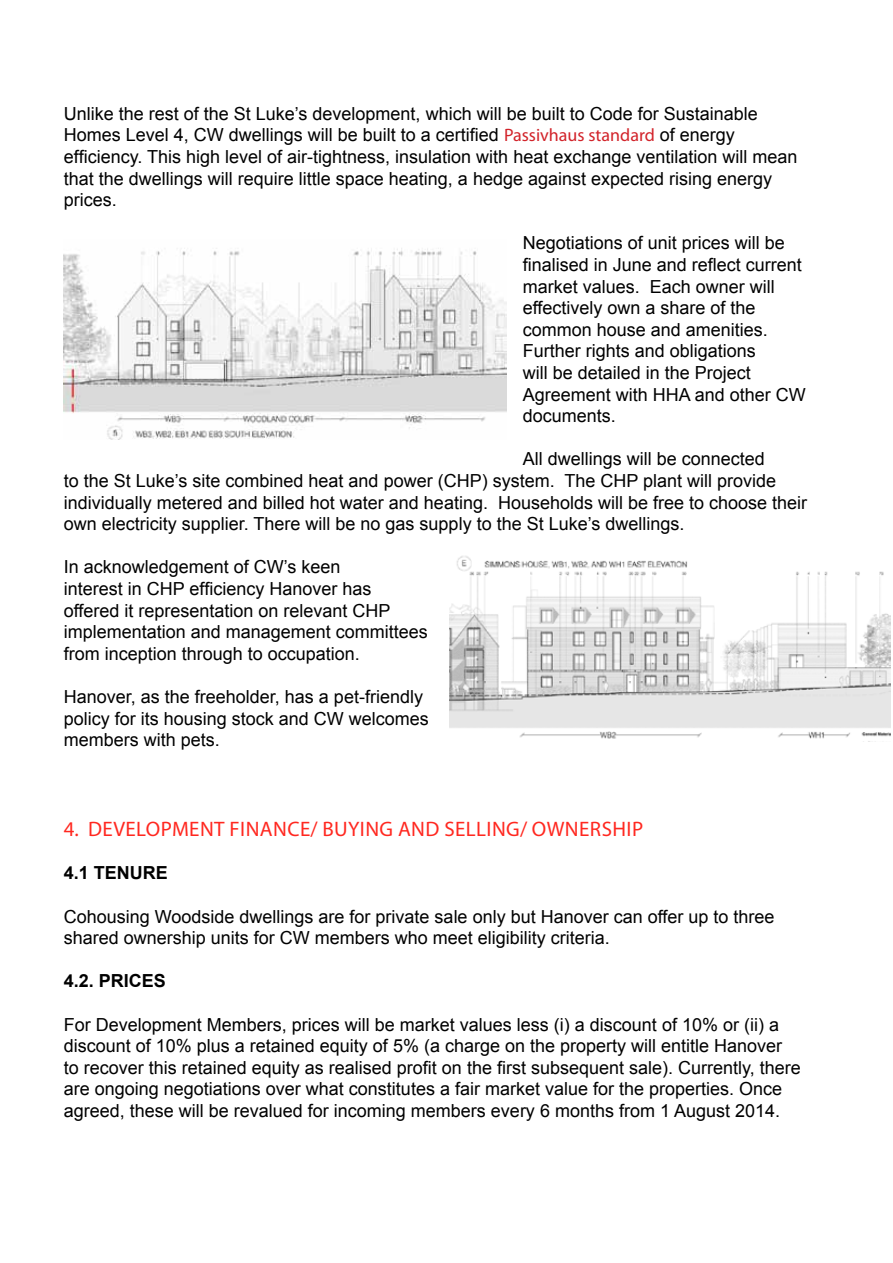
<style>
.page{position:relative;width:893px;height:1263px;background:#fff}
.page>*{position:absolute;margin:0;border:0;box-sizing:border-box;transform-origin:0 0}
.t1{font:21px "Myriad Pro";letter-spacing:.02em;color:#ff2820}
.t2{font:18px/21.6px "Arial";color:#000}
.t3{font:700 18px "Arial";color:#000}
.s1{font-family:"Myriad Pro";color:#d2232a}
</style>
<div class="page">
<img style="left:64px;top:248px;width:443px;height:191px">
<img style="left:449px;top:556px;width:442px;height:183px">
<p class="t2" style="left:64px;top:103px;width:735px">Unlike the rest of the St Luke’s development, which will be built to Code for Sustainable Homes Level 4, CW dwellings will be built to a certified <span class="s1">Passivhaus standard</span> of energy efficiency. This high level of air-tightness, insulation with heat exchange ventilation will mean that the dwellings will require little space heating, a hedge against expected rising energy prices.</p>
<p class="t2" style="left:523px;top:232px;width:285px">Negotiations of unit prices will be finalised in June and reflect current market values. Each owner will effectively own a share of the common house and amenities.<br>Further rights and obligations<br>will be detailed in the Project<br>Agreement with HHA and other CW documents.</p>
<p class="t2" style="left:64px;top:448px;width:745px;text-indent:459px">All dwellings will be connected<br>to the St Luke’s site combined heat and power (CHP) system. The CHP plant will provide individually metered and billed hot water and heating. Households will be free to choose their own electricity supplier. There will be no gas supply to the St Luke’s dwellings.</p>
<p class="t2" style="left:64px;top:556px;width:366px">In acknowledgement of CW’s keen<br>interest in CHP efficiency Hanover has offered it representation on relevant CHP implementation and management committees from inception through to occupation.</p>
<p class="t2" style="left:64px;top:686px;width:367px">Hanover, as the freeholder, has a pet-friendly policy for its housing stock and CW welcomes members with pets.</p>
<p class="t1" style="left:64px;top:816px;width:581px">4. DEVELOPMENT FINANCE/ BUYING AND SELLING/ OWNERSHIP</p>
<p class="t3" style="left:64px;top:861px;width:106px">4.1 TENURE</p>
<p class="t2" style="left:64px;top:906px;width:712px">Cohousing Woodside dwellings are for private sale only but Hanover can offer up to three shared ownership units for CW members who meet eligibility criteria.</p>
<p class="t3" style="left:64px;top:969px;width:104px">4.2. PRICES</p>
<p class="t2" style="left:64px;top:1014px;width:739px">For Development Members, prices will be market values less (i) a discount of 10% or (ii) a discount of 10% plus a retained equity of 5% (a charge on the property will entitle Hanover to recover this retained equity as realised profit on the first subsequent sale). Currently, there are ongoing negotiations over what constitutes a fair market value for the properties. Once agreed, these will be revalued for incoming members every 6 months from 1 August 2014.</p>
</div>
